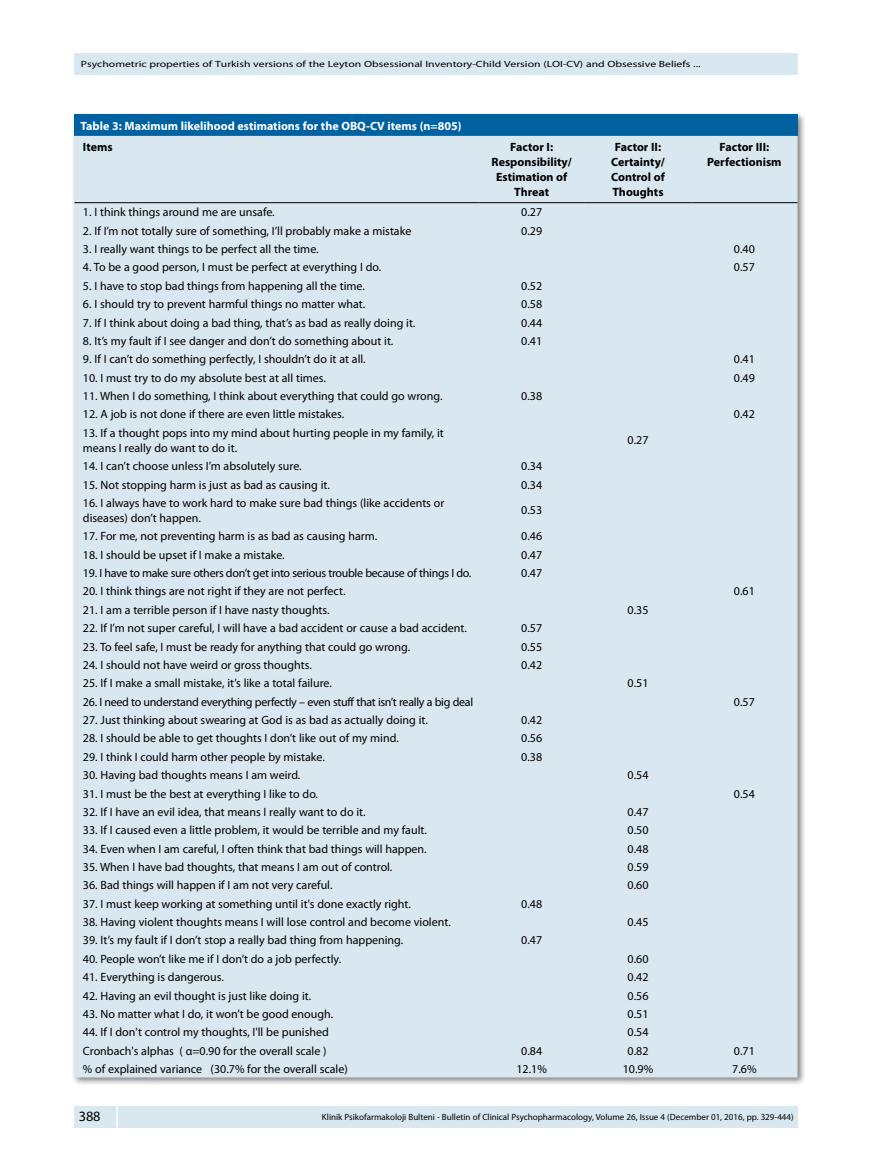
<style>
.page{position:relative;width:872px;height:1170px;background:#fff}
.page>*{position:absolute;margin:0;border:0;box-sizing:border-box;transform-origin:0 0}
.t1{font:14.25px "Myriad Pro";color:#000}
.t2{font:12px/15px "Myriad Pro";color:#000}
.t3{font:12px "Myriad Pro";letter-spacing:-.025em;color:#000}
.t4{font:700 12px/15px "Myriad Pro";color:#000;text-align:center}
.t5{font:700 12px "Myriad Pro";color:#fff}
.t6{font:9px "Myriad Pro";color:#000;scale:1.3 1}
.t7{font:9px "Myriad Pro";color:#000}
</style>
<div class="page">
<div style="left:74px;top:1106px;width:723px;height:21px;background:#d9e7f1"></div>
<hr style="left:116px;top:1106px;width:2px;height:21px;background:#fff">
<div style="left:74px;top:53px;width:723px;height:21px;background:#d9e7f1"></div>
<div style="left:71px;top:111px;width:735px;height:975px;background:#000;opacity:.5"></div>
<div style="left:74px;top:115px;width:723px;height:21px;background:#0061a1"></div>
<div style="left:74px;top:136px;width:723px;height:941px;background:#d9e7f1"></div>
<hr style="left:74px;top:202px;width:404px;height:1px;background:#000">
<hr style="left:478px;top:202px;width:107px;height:1px;background:#000">
<hr style="left:585px;top:202px;width:106px;height:1px;background:#000">
<hr style="left:691px;top:202px;width:106px;height:1px;background:#000">
<p class="t6" style="left:81px;top:59px;width:478px">Psychometric properties of Turkish versions of the Leyton Obsessional Inventory-Child Version (LOI-CV) and Obsessive Beliefs ...</p>
<p class="t5" style="left:80px;top:118px;width:382px">Table 3: Maximum likelihood estimations for the OBQ-CV items (n=805)</p>
<p class="t4" style="left:83px;top:139px;width:31px">Items</p>
<p class="t4" style="left:491px;top:139px;width:82px">Factor I:<br>Responsibility/<br>Estimation of<br>Threat</p>
<p class="t4" style="left:611px;top:139px;width:55px">Factor II:<br>Certainty/<br>Control of<br>Thoughts</p>
<p class="t4" style="left:707px;top:139px;width:76px">Factor III:<br>Perfectionism</p>
<p class="t2" style="left:83px;top:205px;width:193px">1. I think things around me are unsafe.</p>
<p class="t2" style="left:521px;top:205px;width:22px">0.27</p>
<p class="t2" style="left:83px;top:223px;width:330px">2. If I’m not totally sure of something, I’ll probably make a mistake</p>
<p class="t2" style="left:521px;top:223px;width:22px">0.29</p>
<p class="t2" style="left:83px;top:241px;width:237px">3. I really want things to be perfect all the time.</p>
<p class="t2" style="left:734px;top:241px;width:22px">0.40</p>
<p class="t2" style="left:83px;top:260px;width:300px">4. To be a good person, I must be perfect at everything I do.</p>
<p class="t2" style="left:734px;top:260px;width:22px">0.57</p>
<p class="t2" style="left:83px;top:278px;width:283px">5. I have to stop bad things from happening all the time.</p>
<p class="t2" style="left:521px;top:278px;width:22px">0.52</p>
<p class="t2" style="left:83px;top:296px;width:284px">6. I should try to prevent harmful things no matter what.</p>
<p class="t2" style="left:521px;top:296px;width:22px">0.58</p>
<p class="t2" style="left:83px;top:315px;width:334px">7. If I think about doing a bad thing, that’s as bad as really doing it.</p>
<p class="t2" style="left:521px;top:315px;width:22px">0.44</p>
<p class="t2" style="left:83px;top:333px;width:312px">8. It’s my fault if I see danger and don’t do something about it.</p>
<p class="t2" style="left:521px;top:333px;width:22px">0.41</p>
<p class="t2" style="left:83px;top:351px;width:284px">9. If I can’t do something perfectly, I shouldn’t do it at all.</p>
<p class="t2" style="left:734px;top:351px;width:22px">0.41</p>
<p class="t2" style="left:83px;top:370px;width:244px">10. I must try to do my absolute best at all times.</p>
<p class="t2" style="left:734px;top:370px;width:22px">0.49</p>
<p class="t2" style="left:83px;top:388px;width:361px">11. When I do something, I think about everything that could go wrong.</p>
<p class="t2" style="left:521px;top:388px;width:22px">0.38</p>
<p class="t2" style="left:83px;top:406px;width:263px">12. A job is not done if there are even little mistakes.</p>
<p class="t2" style="left:734px;top:406px;width:22px">0.42</p>
<p class="t2" style="left:83px;top:425px;width:362px">13. If a thought pops into my mind about hurting people in my family, it means I really do want to do it.</p>
<p class="t2" style="left:627px;top:432px;width:22px">0.27</p>
<p class="t2" style="left:83px;top:458px;width:220px">14. I can’t choose unless I’m absolutely sure.</p>
<p class="t2" style="left:521px;top:458px;width:22px">0.34</p>
<p class="t2" style="left:83px;top:477px;width:248px">15. Not stopping harm is just as bad as causing it.</p>
<p class="t2" style="left:521px;top:477px;width:22px">0.34</p>
<p class="t2" style="left:83px;top:495px;width:363px">16. I always have to work hard to make sure bad things (like accidents or diseases) don’t happen.</p>
<p class="t2" style="left:521px;top:502px;width:22px">0.53</p>
<p class="t2" style="left:83px;top:528px;width:296px">17. For me, not preventing harm is as bad as causing harm.</p>
<p class="t2" style="left:521px;top:528px;width:22px">0.46</p>
<p class="t2" style="left:83px;top:547px;width:203px">18. I should be upset if I make a mistake.</p>
<p class="t2" style="left:521px;top:547px;width:22px">0.47</p>
<p class="t3" style="left:83px;top:565px;width:390px">19. I have to make sure others don’t get into serious trouble because of things I do.</p>
<p class="t2" style="left:521px;top:565px;width:22px">0.47</p>
<p class="t2" style="left:83px;top:583px;width:264px">20. I think things are not right if they are not perfect.</p>
<p class="t2" style="left:734px;top:583px;width:22px">0.61</p>
<p class="t2" style="left:83px;top:602px;width:248px">21. I am a terrible person if I have nasty thoughts.</p>
<p class="t2" style="left:627px;top:602px;width:22px">0.35</p>
<p class="t2" style="left:83px;top:620px;width:385px">22. If I’m not super careful, I will have a bad accident or cause a bad accident.</p>
<p class="t2" style="left:521px;top:620px;width:22px">0.57</p>
<p class="t2" style="left:83px;top:638px;width:329px">23. To feel safe, I must be ready for anything that could go wrong.</p>
<p class="t2" style="left:521px;top:638px;width:22px">0.55</p>
<p class="t2" style="left:83px;top:657px;width:230px">24. I should not have weird or gross thoughts.</p>
<p class="t2" style="left:521px;top:657px;width:22px">0.42</p>
<p class="t2" style="left:83px;top:675px;width:250px">25. If I make a small mistake, it’s like a total failure.</p>
<p class="t2" style="left:627px;top:675px;width:22px">0.51</p>
<p class="t3" style="left:83px;top:694px;width:392px">26. I need to understand everything perfectly – even stuff that isn’t really a big deal</p>
<p class="t2" style="left:734px;top:694px;width:22px">0.57</p>
<p class="t2" style="left:83px;top:712px;width:346px">27. Just thinking about swearing at God is as bad as actually doing it.</p>
<p class="t2" style="left:521px;top:712px;width:22px">0.42</p>
<p class="t2" style="left:83px;top:730px;width:317px">28. I should be able to get thoughts I don’t like out of my mind.</p>
<p class="t2" style="left:521px;top:730px;width:22px">0.56</p>
<p class="t2" style="left:83px;top:749px;width:243px">29. I think I could harm other people by mistake.</p>
<p class="t2" style="left:521px;top:749px;width:22px">0.38</p>
<p class="t2" style="left:83px;top:767px;width:219px">30. Having bad thoughts means I am weird.</p>
<p class="t2" style="left:627px;top:767px;width:22px">0.54</p>
<p class="t2" style="left:83px;top:785px;width:237px">31. I must be the best at everything I like to do.</p>
<p class="t2" style="left:734px;top:785px;width:22px">0.54</p>
<p class="t2" style="left:83px;top:804px;width:284px">32. If I have an evil idea, that means I really want to do it.</p>
<p class="t2" style="left:627px;top:804px;width:22px">0.47</p>
<p class="t2" style="left:83px;top:822px;width:345px">33. If I caused even a little problem, it would be terrible and my fault.</p>
<p class="t2" style="left:627px;top:822px;width:22px">0.50</p>
<p class="t2" style="left:83px;top:840px;width:345px">34. Even when I am careful, I often think that bad things will happen.</p>
<p class="t2" style="left:627px;top:840px;width:22px">0.48</p>
<p class="t2" style="left:83px;top:859px;width:311px">35. When I have bad thoughts, that means I am out of control.</p>
<p class="t2" style="left:627px;top:859px;width:22px">0.59</p>
<p class="t2" style="left:83px;top:877px;width:251px">36. Bad things will happen if I am not very careful.</p>
<p class="t2" style="left:627px;top:877px;width:22px">0.60</p>
<p class="t2" style="left:83px;top:895px;width:329px">37. I must keep working at something until it's done exactly right.</p>
<p class="t2" style="left:521px;top:895px;width:22px">0.48</p>
<p class="t2" style="left:83px;top:914px;width:369px">38. Having violent thoughts means I will lose control and become violent.</p>
<p class="t2" style="left:627px;top:914px;width:22px">0.45</p>
<p class="t2" style="left:83px;top:932px;width:322px">39. It’s my fault if I don’t stop a really bad thing from happening.</p>
<p class="t2" style="left:521px;top:932px;width:22px">0.47</p>
<p class="t2" style="left:83px;top:951px;width:260px">40. People won’t like me if I don’t do a job perfectly.</p>
<p class="t2" style="left:627px;top:951px;width:22px">0.60</p>
<p class="t2" style="left:83px;top:969px;width:142px">41. Everything is dangerous.</p>
<p class="t2" style="left:627px;top:969px;width:22px">0.42</p>
<p class="t2" style="left:83px;top:987px;width:230px">42. Having an evil thought is just like doing it.</p>
<p class="t2" style="left:627px;top:987px;width:22px">0.56</p>
<p class="t2" style="left:83px;top:1006px;width:252px">43. No matter what I do, it won’t be good enough.</p>
<p class="t2" style="left:627px;top:1006px;width:22px">0.51</p>
<p class="t2" style="left:83px;top:1024px;width:247px">44. If I don't control my thoughts, I'll be punished</p>
<p class="t2" style="left:627px;top:1024px;width:22px">0.54</p>
<p class="t2" style="left:83px;top:1042px;width:245px">Cronbach's alphas ( α=0.90 for the overall scale )</p>
<p class="t2" style="left:521px;top:1042px;width:22px">0.84</p>
<p class="t2" style="left:627px;top:1042px;width:22px">0.82</p>
<p class="t2" style="left:734px;top:1042px;width:22px">0.71</p>
<p class="t2" style="left:83px;top:1061px;width:266px">% of explained variance (30.7% for the overall scale)</p>
<p class="t2" style="left:516px;top:1061px;width:32px">12.1%</p>
<p class="t2" style="left:623px;top:1061px;width:32px">10.9%</p>
<p class="t2" style="left:732px;top:1061px;width:26px">7.6%</p>
<p class="t1" style="left:79px;top:1107px;width:23px">388</p>
<p class="t7" style="left:322px;top:1111px;width:473px">Klinik Psikofarmakoloji Bulteni - Bulletin of Clinical Psychopharmacology, Volume 26, Issue 4 (December 01, 2016, pp. 329-444)</p>
</div>
